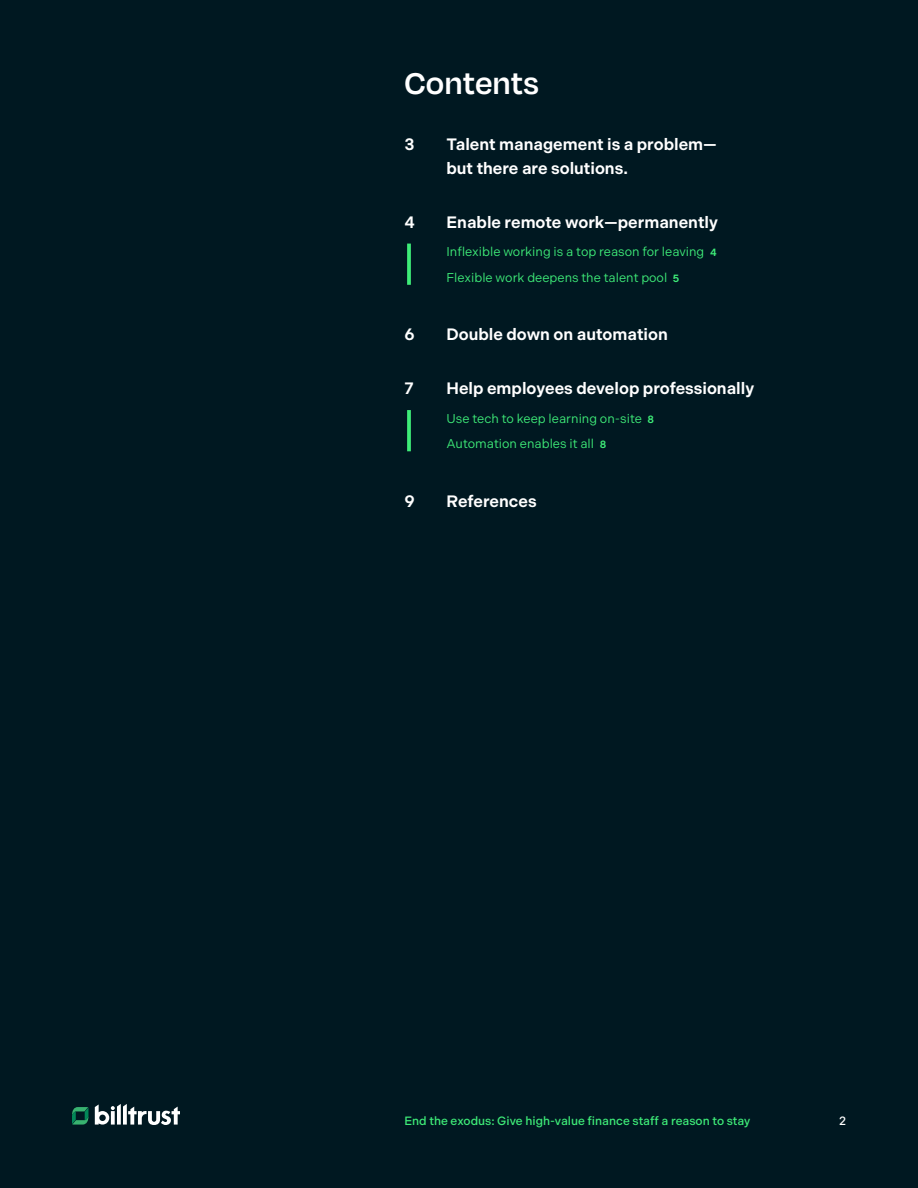
<style>
.page{position:relative;width:918px;height:1188px;background:#001821}
.page>*{position:absolute;margin:0;border:0;box-sizing:border-box;transform-origin:0 0}
.TOC_Header{font:600 34.5px "Degular";color:#fff}
.t1{font:600 16.5px/24px "Indivisible";color:#fff}
.t2{font:12.75px "Indivisible";color:#3eec78}
.t3{font:500 12px "Indivisible";color:#3eec78}
.t4{font:500 12px "Indivisible";color:#fff}
.s1{font-weight:600;font-size:10.5px}
</style>
<div class="page">
<svg style="left:72px;top:1107px;width:16px;height:18px"></svg>
<svg style="left:95px;top:1104px;width:85px;height:21px"></svg>
<svg style="left:407px;top:244px;width:4px;height:41px"></svg>
<svg style="left:407px;top:410px;width:4px;height:41px"></svg>
<p class="TOC_Header" style="left:405px;top:62px;width:136px">Contents</p>
<p class="t1" style="left:405px;top:132px;width:12px">3</p>
<p class="t1" style="left:446px;top:132px;width:272px">Talent management is a problem— but there are solutions.</p>
<p class="t1" style="left:405px;top:210px;width:12px">4</p>
<p class="t1" style="left:446px;top:210px;width:273px">Enable remote work—permanently</p>
<p class="t2" style="left:447px;top:244px;width:272px">Inflexible working is a top reason for leaving <span class="s1">4</span></p>
<p class="t2" style="left:446px;top:270px;width:234px">Flexible work deepens the talent pool <span class="s1">5</span></p>
<p class="t1" style="left:404px;top:323px;width:12px">6</p>
<p class="t1" style="left:446px;top:323px;width:223px">Double down on automation</p>
<p class="t1" style="left:404px;top:377px;width:11px">7</p>
<p class="t1" style="left:446px;top:377px;width:309px">Help employees develop professionally</p>
<p class="t2" style="left:446px;top:411px;width:209px">Use tech to keep learning on-site <span class="s1">8</span></p>
<p class="t2" style="left:446px;top:436px;width:161px">Automation enables it all <span class="s1">8</span></p>
<p class="t1" style="left:404px;top:489px;width:12px">9</p>
<p class="t1" style="left:446px;top:489px;width:92px">References</p>
<p class="t3" style="left:405px;top:1114px;width:347px">End the exodus: Give high-value finance staff a reason to stay</p>
<p class="t4" style="left:839px;top:1114px;width:8px">2</p>
</div>
